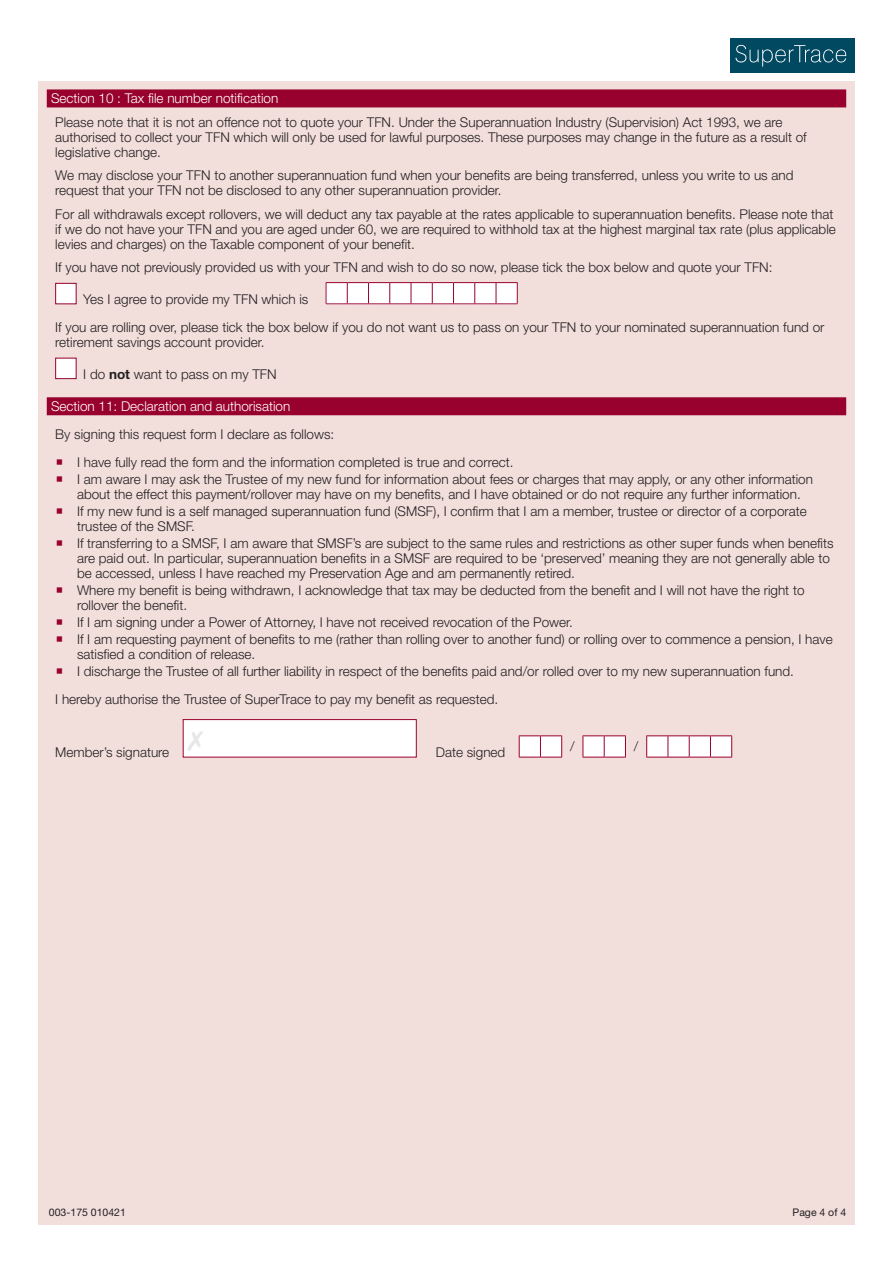
<style>
.page{position:relative;width:893px;height:1263px;background:#fff}
.page>*{position:absolute;margin:0;border:0;box-sizing:border-box;transform-origin:0 0}
.t1{font:300 13.5px/15px "Helvetica Neue LT Std";color:#231f20}
.t2{font:300 13.5px "Helvetica Neue LT Std";color:#fff}
.t3{font:10.5px "Helvetica Neue LT Std";color:#231f20}
.s1{font-weight:700}
</style>
<div class="page">
<div style="left:38px;top:81px;width:817px;height:1144px;background:#f2dfdc"></div>
<div style="left:730px;top:38px;width:125px;height:35px;background:#004960"></div>
<svg style="left:735px;top:45px;width:111px;height:22px"></svg>
<div style="left:47px;top:89px;width:799px;height:18px;background:#98012d"></div>
<div style="left:47px;top:397px;width:799px;height:18px;background:#98012d"></div>
<div style="left:55px;top:283px;width:22px;height:21px;background:#fff;border:1px solid #98012d"></div>
<svg style="left:326px;top:282px;width:192px;height:22px"></svg>
<div style="left:55px;top:358px;width:22px;height:21px;background:#fff;border:1px solid #98012d"></div>
<div style="left:183px;top:719px;width:233px;height:38px;background:#fff"></div>
<div style="left:183px;top:719px;width:234px;height:38px;border:1px solid #98012d"></div>
<svg style="left:519px;top:735px;width:213px;height:23px"></svg>
<p class="t2" style="left:51px;top:90px;width:229px">Section 10 : Tax file number notification</p>
<p class="t1" style="left:55px;top:114px;width:753px">Please note that it is not an offence not to quote your TFN. Under the Superannuation Industry (Supervision) Act 1993, we are authorised to collect your TFN which will only be used for lawful purposes. These purposes may change in the future as a result of legislative change.</p>
<p class="t1" style="left:55px;top:168px;width:740px">We may disclose your TFN to another superannuation fund when your benefits are being transferred, unless you write to us and request that your TFN not be disclosed to any other superannuation provider.</p>
<p class="t1" style="left:55px;top:206px;width:782px">For all withdrawals except rollovers, we will deduct any tax payable at the rates applicable to superannuation benefits. Please note that if we do not have your TFN and you are aged under 60, we are required to withhold tax at the highest marginal tax rate (plus applicable levies and charges) on the Taxable component of your benefit.</p>
<p class="t1" style="left:55px;top:260px;width:719px">If you have not previously provided us with your TFN and wish to do so now, please tick the box below and quote your TFN:</p>
<p class="t1" style="left:55px;top:285px;width:771px;line-height:27.8px;text-indent:28px">Yes I agree to provide my TFN which is<br>If you are rolling over, please tick the box below if you do not want us to pass on your TFN to your nominated superannuation fund or</p>
<p class="t1" style="left:55px;top:334px;width:211px">retirement savings account provider.</p>
<p class="t1" style="left:83px;top:366px;width:195px">I do <span class="s1">not</span> want to pass on my TFN</p>
<p class="t2" style="left:51px;top:398px;width:241px">Section 11: Declaration and authorisation</p>
<p class="t1" style="left:77px;top:420px;width:438px;line-height:27.8px;text-indent:-22px">By signing this request form I declare as follows:<br>I have fully read the form and the information completed is true and correct.</p>
<p class="t1" style="left:77px;top:471px;width:737px">I am aware I may ask the Trustee of my new fund for information about fees or charges that may apply, or any other information about the effect this payment/rollover may have on my benefits, and I have obtained or do not require any further information.</p>
<p class="t1" style="left:77px;top:503px;width:731px">If my new fund is a self managed superannuation fund (SMSF), I confirm that I am a member, trustee or director of a corporate trustee of the SMSF.</p>
<p class="t1" style="left:77px;top:535px;width:758px">If transferring to a SMSF, I am aware that SMSF’s are subject to the same rules and restrictions as other super funds when benefits are paid out. In particular, superannuation benefits in a SMSF are required to be ‘preserved’ meaning they are not generally able to be accessed, unless I have reached my Preservation Age and am permanently retired.</p>
<p class="t1" style="left:77px;top:582px;width:729px">Where my benefit is being withdrawn, I acknowledge that tax may be deducted from the benefit and I will not have the right to rollover the benefit.</p>
<p class="t1" style="left:77px;top:613px;width:757px;line-height:17.1px">If I am signing under a Power of Attorney, I have not received revocation of the Power.<br>If I am requesting payment of benefits to me (rather than rolling over to another fund) or rolling over to commence a pension, I have</p>
<p class="t1" style="left:77px;top:646px;width:718px;line-height:17.1px">satisfied a condition of release.<br>I discharge the Trustee of all further liability in respect of the benefits paid and/or rolled over to my new superannuation fund.</p>
<p class="t1" style="left:55px;top:692px;width:444px">I hereby authorise the Trustee of SuperTrace to pay my benefit as requested.</p>
<p class="t1" style="left:55px;top:745px;width:149px">Member’s signature <sup>✗</sup></p>
<p class="t1" style="left:570px;top:739px;width:6px">/</p>
<p class="t1" style="left:634px;top:739px;width:6px">/</p>
<p class="t1" style="left:436px;top:745px;width:71px">Date signed</p>
<p class="t3" style="left:49px;top:1206px;width:79px">003-175 010421</p>
<p class="t3" style="left:792px;top:1206px;width:55px">Page 4 of 4</p>
</div>
